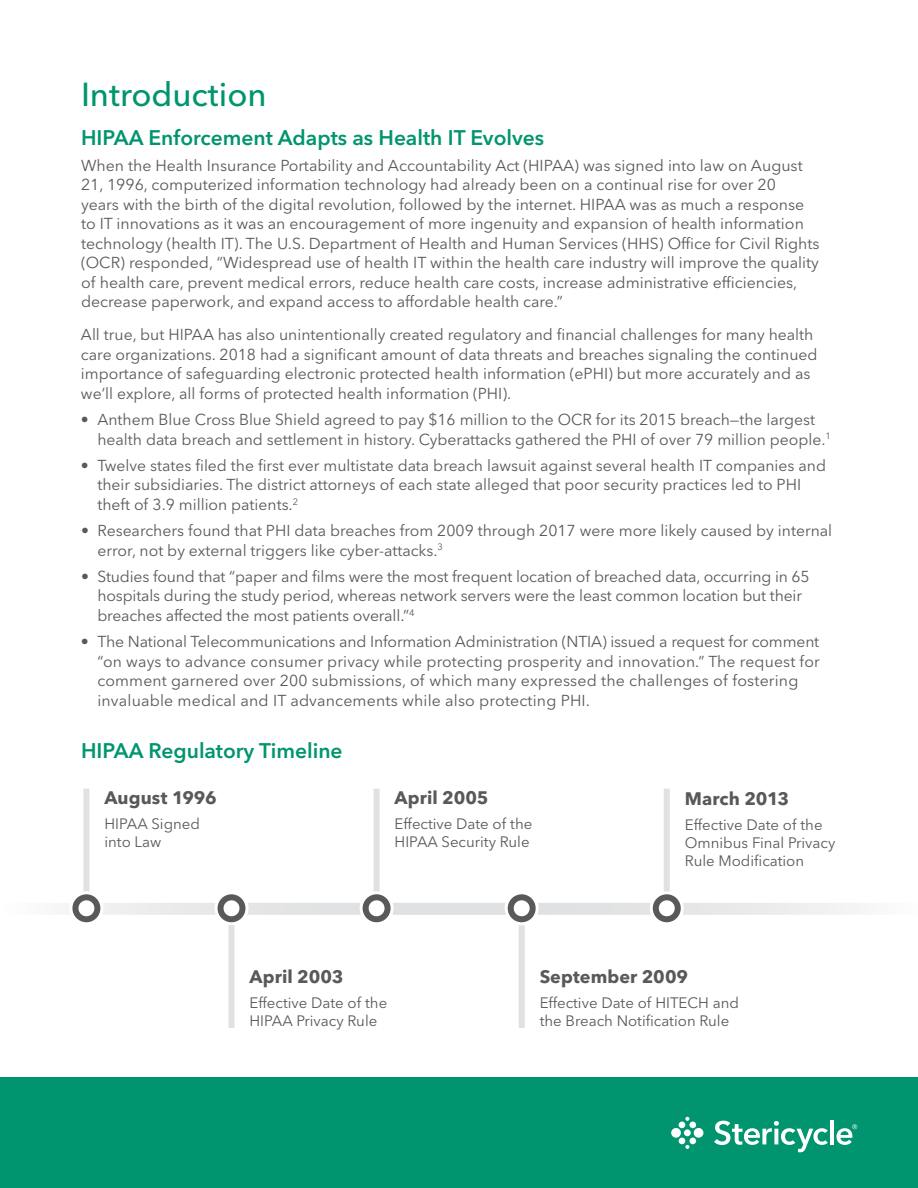
<style>
.page{position:relative;width:918px;height:1188px;background:#fff}
.page>*{position:absolute;margin:0;border:0;box-sizing:border-box;transform-origin:0 0}
.t1{font:500 33px "Avenir Next LT Pro";color:#00956e}
.t2{font:600 21px "Avenir Next LT Pro";color:#00956e}
.t3{font:700 18px "Avenir Next LT Pro";letter-spacing:.005em;color:#58595b}
.t4{font:15.75px/19.5px "Avenir Next LT Pro";color:#58595b}
.t5{font:15px/18px "Avenir Next LT Pro";color:#58595b}
</style>
<div class="page">
<div style="left:83px;top:789px;width:6px;height:105px;background:#e0e1e2"></div>
<div style="left:229px;top:922px;width:6px;height:106px;background:#e0e1e2"></div>
<div style="left:374px;top:789px;width:6px;height:105px;background:#e0e1e2"></div>
<div style="left:519px;top:922px;width:6px;height:106px;background:#e0e1e2"></div>
<div style="left:664px;top:789px;width:6px;height:105px;background:#e0e1e2"></div>
<svg style="left:103px;top:903px;width:751px;height:12px;background:#e6e7e7"></svg>
<div style="left:69px;top:891px;width:34px;height:34px;border:12px solid #fff;border-radius:50%"></div>
<div style="left:360px;top:891px;width:34px;height:34px;border:12px solid #fff;border-radius:50%"></div>
<div style="left:650px;top:891px;width:34px;height:34px;border:12px solid #fff;border-radius:50%"></div>
<div style="left:215px;top:891px;width:33px;height:34px;border:12px solid #fff;border-radius:50%"></div>
<div style="left:505px;top:891px;width:34px;height:34px;border:12px solid #fff;border-radius:50%"></div>
<div style="left:0;top:1078px;width:918px;height:110px;background:#00956e"></div>
<svg style="left:714px;top:1121px;width:114px;height:31px"></svg>
<hr style="left:830px;top:1120px;width:4px;height:24px;background:#fff">
<svg style="left:836px;top:1124px;width:21px;height:21px"></svg>
<div style="left:694px;top:1128px;width:9px;height:10px;background:#fff;border-radius:50%"></div>
<div style="left:671px;top:1128px;width:10px;height:10px;background:#fff;border-radius:50%"></div>
<div style="left:689px;top:1122px;width:7px;height:6px;background:#fff;border-radius:50%"></div>
<div style="left:684px;top:1129px;width:7px;height:7px;background:#fff;border-radius:50%"></div>
<svg style="left:679px;top:1117px;width:10px;height:11px"></svg>
<svg style="left:679px;top:1138px;width:10px;height:11px"></svg>
<div style="left:689px;top:1138px;width:7px;height:6px;background:#fff;border-radius:50%"></div>
<div style="left:75px;top:897px;width:22px;height:22px;background:#fff;border-radius:50%"></div>
<div style="left:72px;top:894px;width:28px;height:28px;border:6px solid #58595b;border-radius:50%"></div>
<div style="left:366px;top:897px;width:22px;height:22px;background:#fff;border-radius:50%"></div>
<div style="left:363px;top:894px;width:28px;height:28px;border:6px solid #58595b;border-radius:50%"></div>
<div style="left:656px;top:897px;width:22px;height:22px;background:#fff;border-radius:50%"></div>
<div style="left:653px;top:894px;width:28px;height:28px;border:6px solid #58595b;border-radius:50%"></div>
<div style="left:221px;top:897px;width:21px;height:22px;background:#fff;border-radius:50%"></div>
<div style="left:218px;top:894px;width:27px;height:28px;border:6px solid #58595b;border-radius:50%"></div>
<div style="left:511px;top:897px;width:22px;height:22px;background:#fff;border-radius:50%"></div>
<div style="left:508px;top:894px;width:28px;height:28px;border:6px solid #58595b;border-radius:50%"></div>
<h1 class="t1" style="left:81px;top:75px;width:187px">Introduction</h1>
<h2 class="t2" style="left:81px;top:125px;width:465px">HIPAA Enforcement Adapts as Health IT Evolves</h2>
<p class="t4" style="left:81px;top:156px;width:740px">When the Health Insurance Portability and Accountability Act (HIPAA) was signed into law on August 21, 1996, computerized information technology had already been on a continual rise for over 20<br>years with the birth of the digital revolution, followed by the internet. HIPAA was as much a response to IT innovations as it was an encouragement of more ingenuity and expansion of health information technology (health IT). The U.S. Department of Health and Human Services (HHS) Office for Civil Rights (OCR) responded, “Widespread use of health IT within the health care industry will improve the quality of health care, prevent medical errors, reduce health care costs, increase administrative efficiencies, decrease paperwork, and expand access to affordable health care.”</p>
<p class="t4" style="left:81px;top:325px;width:738px">All true, but HIPAA has also unintentionally created regulatory and financial challenges for many health care organizations. 2018 had a significant amount of data threats and breaches signaling the continued importance of safeguarding electronic protected health information (ePHI) but more accurately and as we’ll explore, all forms of protected health information (PHI).</p>
<p class="t4" style="left:97px;top:410px;width:735px;text-indent:-16px">• Anthem Blue Cross Blue Shield agreed to pay $16 million to the OCR for its 2015 breach—the largest health data breach and settlement in history. Cyberattacks gathered the PHI of over 79 million people.<sup>1</sup></p>
<p class="t4" style="left:97px;top:456px;width:730px;text-indent:-16px">• Twelve states filed the first ever multistate data breach lawsuit against several health IT companies and their subsidiaries. The district attorneys of each state alleged that poor security practices led to PHI theft of 3.9 million patients.<sup>2</sup></p>
<p class="t4" style="left:97px;top:521px;width:736px;text-indent:-16px">• Researchers found that PHI data breaches from 2009 through 2017 were more likely caused by internal error, not by external triggers like cyber-attacks.<sup>3</sup></p>
<p class="t4" style="left:97px;top:567px;width:714px;text-indent:-16px">• Studies found that “paper and films were the most frequent location of breached data, occurring in 65 hospitals during the study period, whereas network servers were the least common location but their breaches affected the most patients overall.”<sup>4</sup></p>
<p class="t4" style="left:97px;top:632px;width:724px;text-indent:-16px">• The National Telecommunications and Information Administration (NTIA) issued a request for comment “on ways to advance consumer privacy while protecting prosperity and innovation.” The request for comment garnered over 200 submissions, of which many expressed the challenges of fostering invaluable medical and IT advancements while also protecting PHI.</p>
<h2 class="t2" style="left:81px;top:738px;width:263px">HIPAA Regulatory Timeline</h2>
<p class="t3" style="left:105px;top:787px;width:114px">August 1996</p>
<p class="t5" style="left:105px;top:815px;width:97px">HIPAA Signed into Law</p>
<p class="t3" style="left:395px;top:787px;width:96px">April 2005</p>
<p class="t5" style="left:395px;top:815px;width:139px">Effective Date of the<br>HIPAA Security Rule</p>
<p class="t3" style="left:685px;top:788px;width:106px">March 2013</p>
<p class="t5" style="left:685px;top:815px;width:152px">Effective Date of the<br>Omnibus Final Privacy<br>Rule Modification</p>
<p class="t3" style="left:250px;top:966px;width:95px">April 2003</p>
<p class="t5" style="left:250px;top:994px;width:139px">Effective Date of the<br>HIPAA Privacy Rule</p>
<p class="t3" style="left:540px;top:966px;width:150px">September 2009</p>
<p class="t5" style="left:540px;top:994px;width:201px">Effective Date of HITECH and the Breach Notification Rule</p>
</div>
